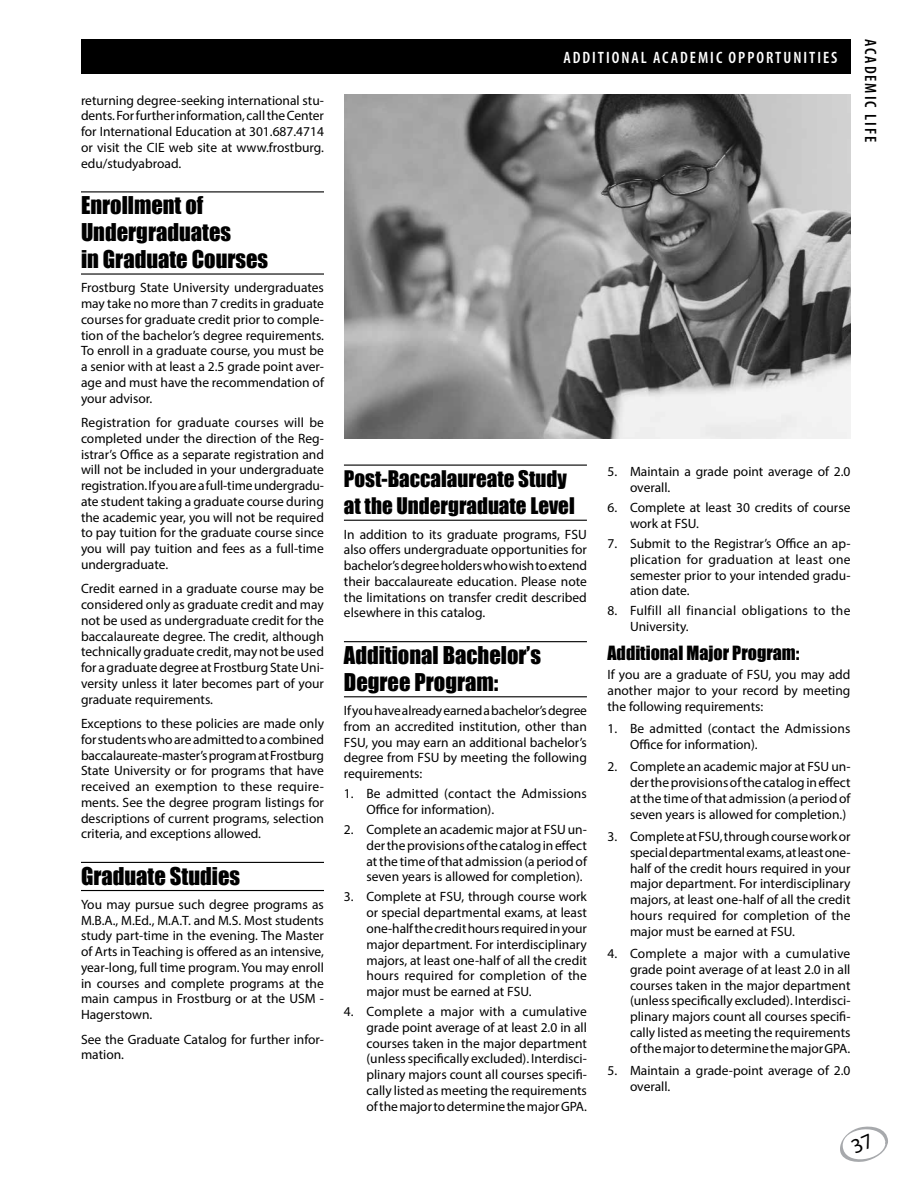
<style>
.page{position:relative;width:918px;height:1188px;background:#fff}
.page>*{position:absolute;margin:0;border:0;box-sizing:border-box;transform-origin:0 0}
.t1{font:22.5px/27px "Impact";color:#000}
.t2{font:21px/27px "Impact";color:#000}
.t3{font:18px "Impact";color:#000}
.t4{font:600 condensed 16.5px "Myriad Pro";letter-spacing:.12em;color:#fff}
.t5{font:600 condensed 16.5px "Myriad Pro";letter-spacing:.12em;color:#000}
.t6{font:13.5px/15.8px "Myriad Pro";color:#000;text-align:justify}
.t7{font:13.5px/15.8px "Myriad Pro";letter-spacing:.02em;color:#000}
</style>
<div class="page">
<div style="left:81px;top:39px;width:769px;height:35px;background:#000"></div>
<hr style="left:81px;top:191px;width:243px;height:1px;background:#000">
<hr style="left:81px;top:273px;width:243px;height:2px;background:#000">
<hr style="left:81px;top:862px;width:243px;height:1px;background:#000">
<hr style="left:81px;top:890px;width:243px;height:1px;background:#000">
<hr style="left:344px;top:465px;width:243px;height:1px;background:#000">
<hr style="left:344px;top:520px;width:243px;height:1px;background:#000">
<hr style="left:344px;top:641px;width:243px;height:1px;background:#000">
<hr style="left:344px;top:696px;width:243px;height:1px;background:#000">
<img style="left:345px;top:94px;width:505px;height:344px">
<svg style="left:840px;top:1126px;width:48px;height:36px"></svg>
<p class="t6" style="left:81px;top:92px;width:245px">returning degree-seeking international stu&shy;dents. For further information, call the Center for International Education at 301.687.4714 or visit the CIE web site at www.frostburg. edu/studyabroad.</p>
<h1 class="t1" style="left:81px;top:191px;width:189px">Enrollment of<br>Undergraduates<br>in Graduate Courses</h1>
<p class="t6" style="left:81px;top:280px;width:245px">Frostburg State University undergraduates may take no more than 7 credits in graduate courses for graduate credit prior to comple&shy;tion of the bachelor’s degree requirements.<br>To enroll in a graduate course, you must be a senior with at least a 2.5 grade point aver&shy;age and must have the recommendation of your advisor.</p>
<p class="t6" style="left:81px;top:415px;width:245px">Registration for graduate courses will be completed under the direction of the Reg&shy;istrar’s Office as a separate registration and will not be included in your undergraduate registration. If you are a full-time undergradu&shy;ate student taking a graduate course during the academic year, you will not be required to pay tuition for the graduate course since you will pay tuition and fees as a full-time undergraduate.</p>
<p class="t6" style="left:81px;top:581px;width:245px">Credit earned in a graduate course may be considered only as graduate credit and may not be used as undergraduate credit for the baccalaureate degree. The credit, although technically graduate credit, may not be used for a graduate degree at Frostburg State Uni&shy;versity unless it later becomes part of your graduate requirements.</p>
<p class="t6" style="left:81px;top:715px;width:245px">Exceptions to these policies are made only for students who are admitted to a combined baccalaureate-master’s program at Frostburg State University or for programs that have received an exemption to these require&shy;ments. See the degree program listings for descriptions of current programs, selection criteria, and exceptions allowed.</p>
<h1 class="t1" style="left:81px;top:862px;width:161px">Graduate Studies</h1>
<p class="t6" style="left:81px;top:896px;width:245px">You may pursue such degree programs as M.B.A., M.Ed., M.A.T. and M.S. Most students study part-time in the evening. The Master of Arts in Teaching is offered as an intensive, year-long, full time program. You may enroll in courses and complete programs at the main campus in Frostburg or at the USM - Hagerstown.</p>
<p class="t6" style="left:81px;top:1031px;width:244px">See the Graduate Catalog for further infor&shy;mation.</p>
<p class="t4" style="left:563px;top:47px;width:276px">ADDITIONAL ACADEMIC OPP ORTUNITIES</p>
<p class="t5" style="left:881px;top:39px;width:105px;rotate:90deg">ACADEMIC LIFE</p>
<h2 class="t2" style="left:344px;top:465px;width:232px">Post-Baccalaureate Study at the Undergraduate Level</h2>
<p class="t6" style="left:344px;top:526px;width:245px">In addition to its graduate programs, FSU also offers undergraduate opportunities for bachelor’s degree holders who wish to extend their baccalaureate education. Please note the limitations on transfer credit described elsewhere in this catalog.</p>
<h1 class="t1" style="left:344px;top:641px;width:199px">Additional Bachelor’s<br>Degree Program:</h1>
<p class="t6" style="left:344px;top:703px;width:245px">If you have already earned a bachelor’s degree from an accredited institution, other than FSU, you may earn an additional bachelor’s degree from FSU by meeting the following requirements:</p>
<p class="t6" style="left:366px;top:786px;width:222px;text-indent:-23px">1. Be admitted (contact the Admissions<br>Office for information).</p>
<p class="t6" style="left:366px;top:822px;width:222px;text-indent:-23px">2. Complete an academic major at FSU un&shy;der the provisions of the catalog in effect at the time of that admission (a period of seven years is allowed for completion).</p>
<p class="t6" style="left:366px;top:889px;width:222px;text-indent:-23px">3. Complete at FSU, through course work or special departmental exams, at least one-half the credit hours required in your major department. For interdisciplinary majors, at least one-half of all the credit hours required for completion of the major must be earned at FSU.</p>
<p class="t6" style="left:366px;top:1003px;width:222px;text-indent:-23px">4. Complete a major with a cumulative grade point average of at least 2.0 in all courses taken in the major department (unless specifically excluded). Interdisci&shy;plinary majors count all courses specifi&shy;cally listed as meeting the requirements of the major to determine the major GPA.</p>
<p class="t6" style="left:630px;top:464px;width:222px;text-indent:-23px">5. Maintain a grade point average of 2.0 overall.</p>
<p class="t6" style="left:630px;top:500px;width:222px;text-indent:-23px">6. Complete at least 30 credits of course work at FSU.</p>
<p class="t6" style="left:630px;top:535px;width:222px;text-indent:-23px">7. Submit to the Registrar’s Office an ap&shy;plication for graduation at least one semester prior to your intended gradu&shy;ation date.</p>
<p class="t7" style="left:630px;top:603px;width:222px;text-indent:-23px">8. Fulfill all financial obligations to the<br>University.</p>
<h3 class="t3" style="left:608px;top:639px;width:193px">Additional Major Program:</h3>
<p class="t6" style="left:608px;top:667px;width:245px">If you are a graduate of FSU, you may add another major to your record by meeting the following requirements:</p>
<p class="t6" style="left:630px;top:721px;width:222px;text-indent:-23px">1. Be admitted (contact the Admissions<br>Office for information).</p>
<p class="t6" style="left:630px;top:759px;width:222px;text-indent:-23px">2. Complete an academic major at FSU un&shy;der the provisions of the catalog in effect at the time of that admission (a period of seven years is allowed for completion.)</p>
<p class="t6" style="left:630px;top:829px;width:222px;text-indent:-23px">3. Complete at FSU, through course work or special departmental exams, at least one&shy;half of the credit hours required in your major department. For interdisciplinary majors, at least one-half of all the credit hours required for completion of the major must be earned at FSU.</p>
<p class="t6" style="left:630px;top:946px;width:222px;text-indent:-23px">4. Complete a major with a cumulative grade point average of at least 2.0 in all courses taken in the major department (unless specifically excluded). Interdisci&shy;plinary majors count all courses specifi&shy;cally listed as meeting the requirements of the major to determine the major GPA.</p>
<p class="t6" style="left:630px;top:1063px;width:222px;text-indent:-23px">5. Maintain a grade-point average of 2.0 overall.</p>
</div>
